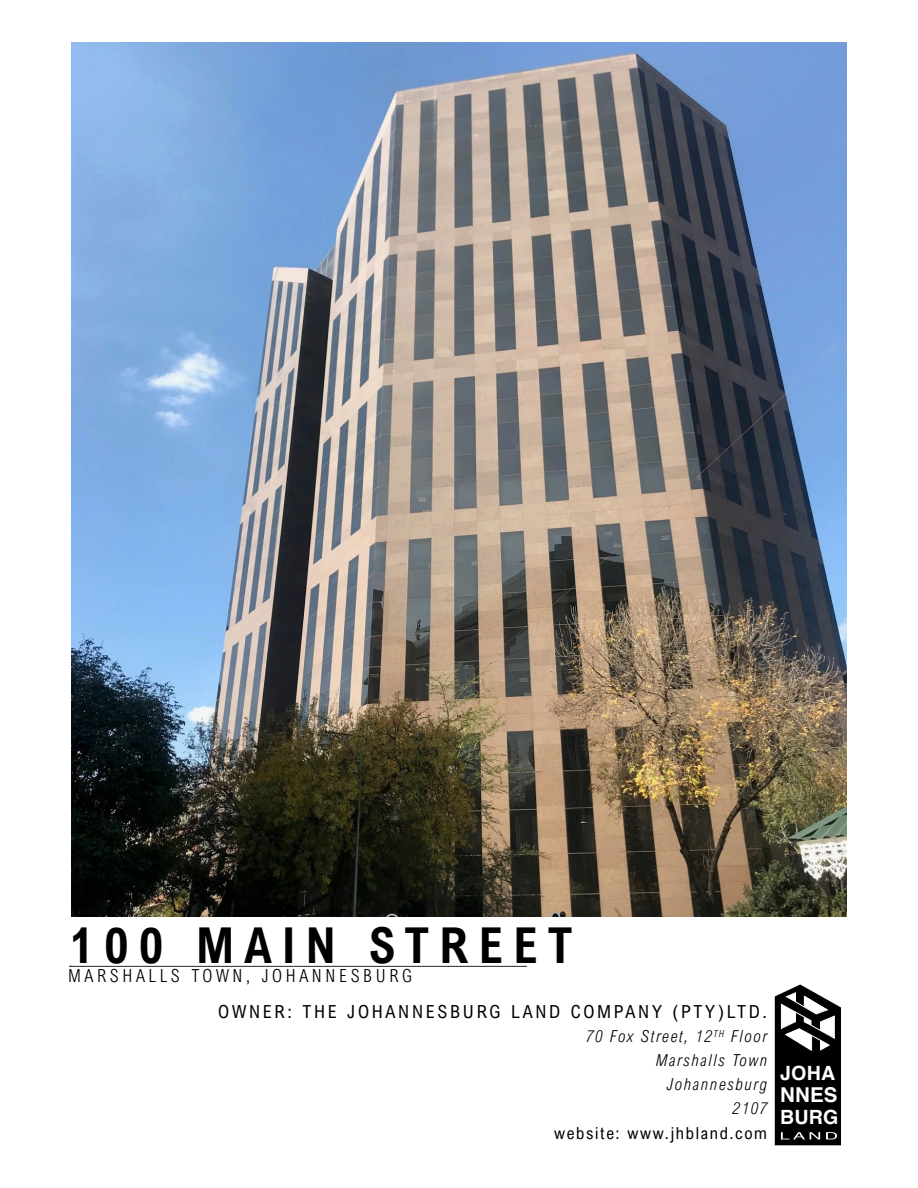
<style>
.page{position:relative;width:918px;height:1188px;background:#fff}
.page>*{position:absolute;margin:0;border:0;box-sizing:border-box;transform-origin:0 0}
.t1{font:700 49.5px "Arial Nova Cond";letter-spacing:.2em;color:#000}
.t2{font:700 20.4px "Helvetica";color:#fff}
.t3{font:700 19.65px "Helvetica";letter-spacing:.01em;color:#fff}
.t4{font:18px "Arial Nova Cond";letter-spacing:.15em;color:#000}
.t5{font:300 18px "Arial Nova Cond";letter-spacing:.2em;color:#000}
.t6{font:italic 300 16.5px/24px "Arial Nova Cond";letter-spacing:.1em;color:#000;text-align:right}
.t7{font:16.5px "Arial Nova Cond";letter-spacing:.1em;color:#000}
</style>
<div class="page">
<img style="left:71px;top:43px;width:776px;height:873px">
<svg style="left:775px;top:985px;width:66px;height:160px"></svg>
<svg style="left:70px;top:966px;width:457px;height:1px"></svg>
<h1 class="t1" style="left:70px;top:914px;width:505px">100 MAIN STREET</h1>
<p class="t5" style="left:68px;top:965px;width:345px">MARSHALLS TOWN, JOHANNESBURG</p>
<p class="t4" style="left:218px;top:1001px;width:550px">OWNER: THE JOHANNESBURG LAND COMPANY (PTY)LTD.</p>
<p class="t6" style="left:586px;top:1024px;width:183px">70 Fox Street, 12<sup>TH</sup> Floor<br>Marshalls Town<br>Johannesburg<br>2107</p>
<p class="t7" style="left:554px;top:1122px;width:214px">website: www.jhbland.com</p>
<p class="t3" style="left:780px;top:1058px;width:57px">JOHA</p>
<p class="t2" style="left:780px;top:1079px;width:59px">NNES</p>
<p class="t3" style="left:780px;top:1101px;width:60px">BURG</p>
</div>
